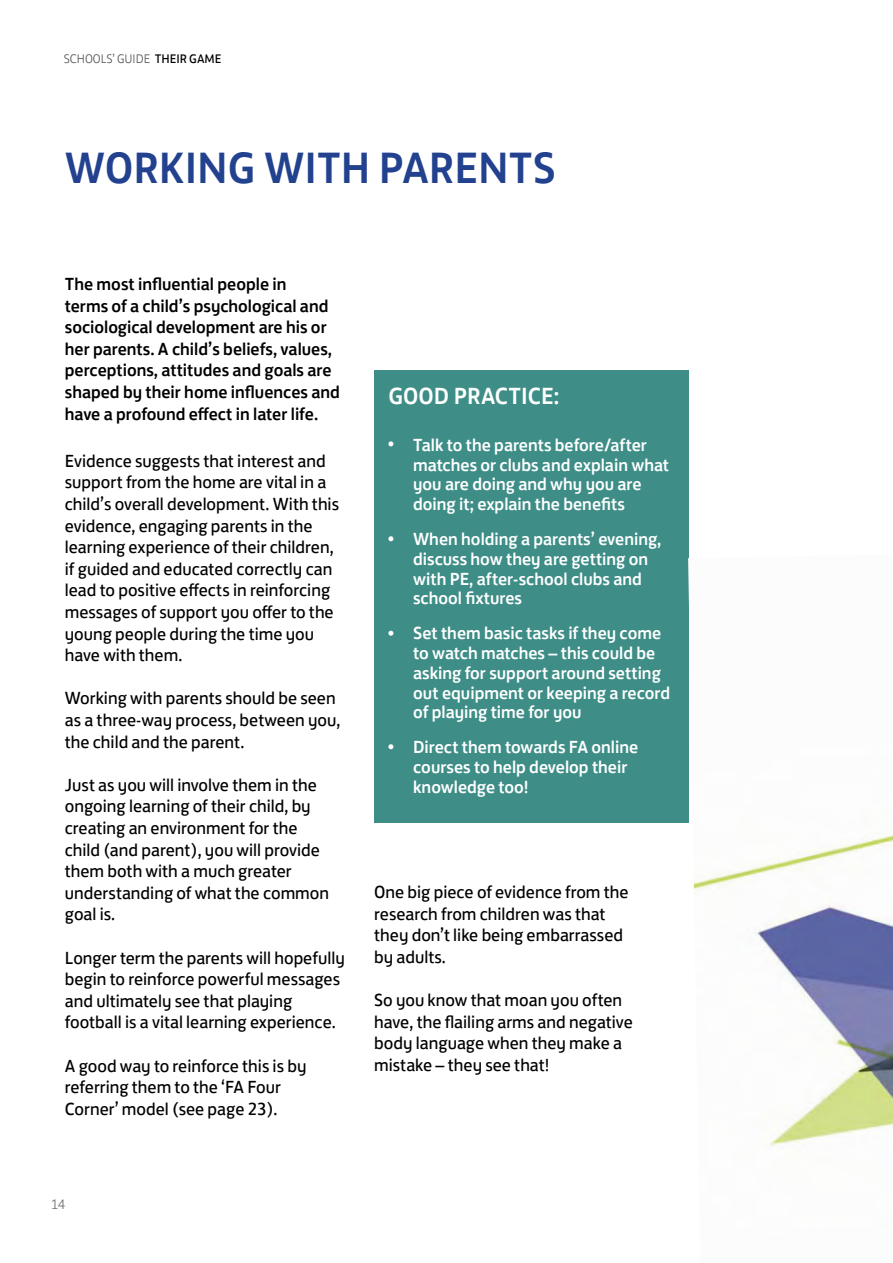
<style>
.page{position:relative;width:893px;height:1263px;background:#fff}
.page>*{position:absolute;margin:0;border:0;box-sizing:border-box;transform-origin:0 0}
.t1{font:500 45px "FS Jack";color:#22418e}
.t2{font:500 24px "FS Jack";color:#fff}
.t3{font:18px/21.6px "FS Jack";color:#000}
.t4{font:500 18px/19.8px "FS Jack";color:#fff}
.t5{font:500 18px/21.6px "FS Jack";color:#000}
.t6{font:300 14.1px "FS Jack";color:#6d6e71}
.t7{font:300 12.75px "FS Jack";color:#58595b}
.s1{font-weight:400;color:#000}
</style>
<div class="page">
<div style="left:374px;top:370px;width:315px;height:453px;background:#3e8e87"></div>
<svg style="left:388px;top:441px;width:5px;height:5px"></svg>
<svg style="left:388px;top:536px;width:5px;height:5px"></svg>
<svg style="left:388px;top:631px;width:5px;height:5px"></svg>
<svg style="left:388px;top:744px;width:5px;height:5px"></svg>
<img style="left:688px;top:558px;width:205px;height:589px">
<p class="t7" style="left:64px;top:48px;width:159px">sCHOOLS’ GUIDE <span class="s1">THEIR GAME</span></p>
<h1 class="t1" style="left:65px;top:131px;width:492px">Working with Parents</h1>
<p class="t5" style="left:65px;top:272px;width:277px">The most influential people in<br>terms of a child’s psychological and sociological development are his or her parents. A child’s beliefs, values, perceptions, attitudes and goals are shaped by their home influences and have a profound effect in later life.</p>
<p class="t3" style="left:65px;top:448px;width:276px">Evidence suggests that interest and support from the home are vital in a child’s overall development. With this evidence, engaging parents in the learning experience of their children, if guided and educated correctly can lead to positive effects in reinforcing messages of support you offer to the young people during the time you have with them.</p>
<p class="t3" style="left:65px;top:686px;width:277px">Working with parents should be seen as a three-way process, between you, the child and the parent.</p>
<p class="t3" style="left:65px;top:772px;width:266px">Just as you will involve them in the ongoing learning of their child, by creating an environment for the child (and parent), you will provide them both with a much greater understanding of what the common goal is.</p>
<p class="t3" style="left:65px;top:945px;width:281px">Longer term the parents will hopefully begin to reinforce powerful messages and ultimately see that playing football is a vital learning experience.</p>
<p class="t3" style="left:65px;top:1053px;width:243px">A good way to reinforce this is by referring them to the ‘FA Four<br>Corner’ model (see page 23).</p>
<h2 class="t2" style="left:388px;top:377px;width:172px">Good practice:</h2>
<p class="t4" style="left:413px;top:433px;width:257px">Talk to the parents before/after matches or clubs and explain what you are doing and why you are doing it; explain the benefits</p>
<p class="t4" style="left:413px;top:528px;width:250px">When holding a parents’ evening, discuss how they are getting on with PE, after-school clubs and school fixtures</p>
<p class="t4" style="left:413px;top:622px;width:259px">Set them basic tasks if they come to watch matches – this could be asking for support around setting out equipment or keeping a record of playing time for you</p>
<p class="t4" style="left:413px;top:736px;width:227px">Direct them towards FA online courses to help develop their knowledge too!</p>
<p class="t3" style="left:374px;top:879px;width:256px">One big piece of evidence from the research from children was that they don’t like being embarrassed by adults.</p>
<p class="t3" style="left:374px;top:987px;width:260px">So you know that moan you often have, the flailing arms and negative body language when they make a mistake – they see that!</p>
<p class="t6" style="left:51px;top:1193px;width:16px">14</p>
</div>
